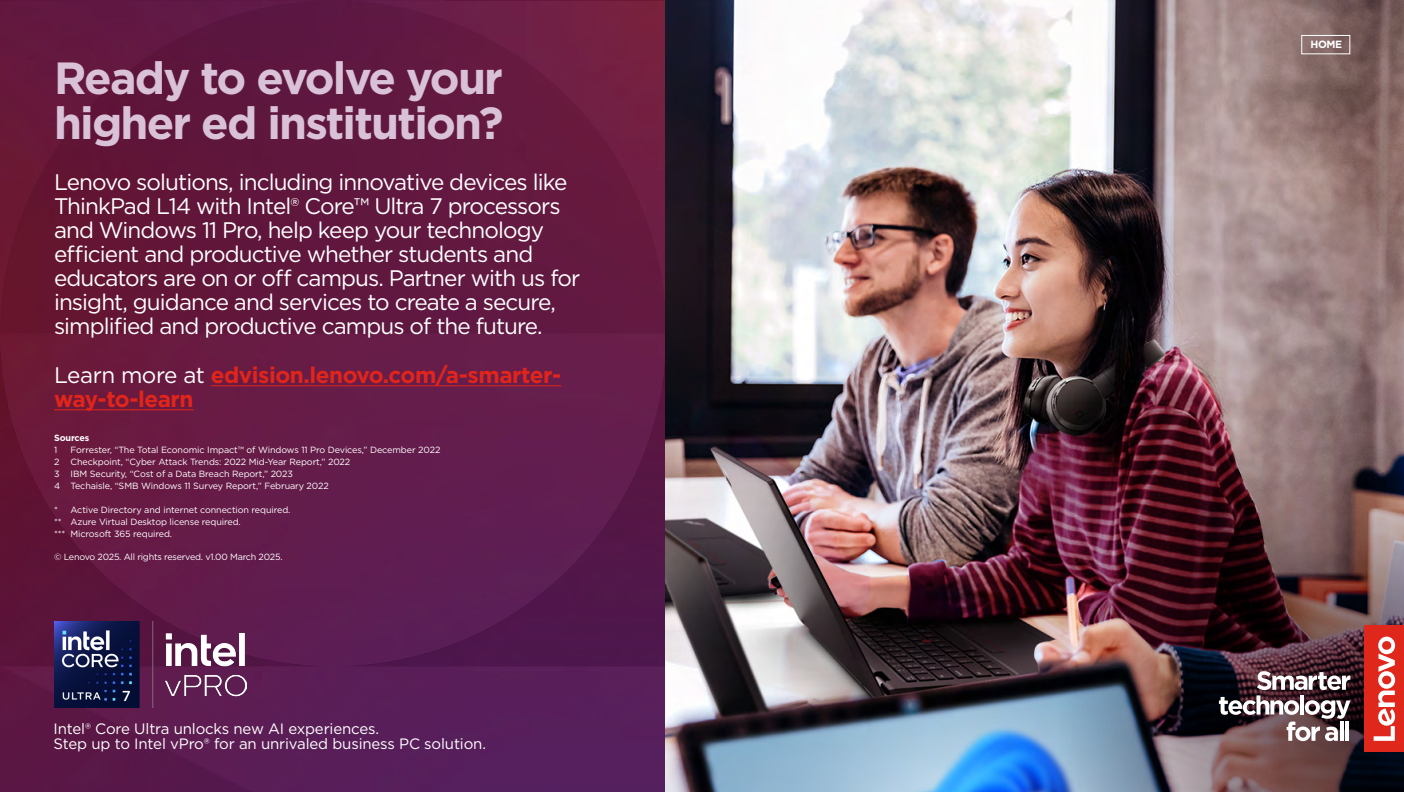
<style>
.page{position:relative;width:1404px;height:792px;background:#fff}
.page>*{position:absolute;margin:0;border:0;box-sizing:border-box;transform-origin:0 0}
.t1{font:700 45px/45px "Gotham";letter-spacing:-.04em;color:#d9c1d8}
.t2{font:22.5px/24px "Gotham";letter-spacing:-.04em;color:#fff}
.t3{font:700 22.5px/24px "Gotham";letter-spacing:-.02em;color:#e1251b}
.t4{font:15px/15px "Gotham";letter-spacing:-.01em;color:#fff}
.t5{font:700 10.5px "Gotham";color:#fff}
.t6{font:9px/12px "Gotham";letter-spacing:-.01em;color:#fff}
.t7{font:700 9px "Gotham";letter-spacing:-.01em;color:#fff}
.s1{font-weight:400;color:#fff}
</style>
<div class="page">
<img style="left:1px;top:0;width:1403px;height:792px">
<img style="left:1058px;top:441px;width:346px;height:351px">
<hr style="left:211px;top:385px;width:350px;height:1px;background:#e1251b">
<hr style="left:54px;top:409px;width:140px;height:1px;background:#e1251b">
<div style="left:1302px;top:35px;width:48px;height:19px;border:1px solid #fff"></div>
<svg style="left:1219px;top:671px;width:132px;height:70px"></svg>
<hr style="left:1340px;top:721px;width:4px;height:19px;background:#fff">
<hr style="left:1345px;top:721px;width:4px;height:19px;background:#fff">
<div style="left:1364px;top:625px;width:40px;height:126px;background:#df271c"></div>
<svg style="left:1374px;top:636px;width:21px;height:105px"></svg>
<img style="left:54px;top:621px;width:192px;height:86px">
<h1 class="t1" style="left:54px;top:55px;width:451px">Ready to evolve your higher ed institution?</h1>
<p class="t2" style="left:54px;top:169px;width:528px">Lenovo solutions, including innovative devices like ThinkPad L14 with Intel® Core™ Ultra 7 processors and Windows 11 Pro, help keep your technology efficient and productive whether students and educators are on or off campus. Partner with us for insight, guidance and services to create a secure, simplified and productive campus of the future.</p>
<h2 class="t3" style="left:54px;top:362px;width:509px"><span class="s1">Learn more at</span> edvision.lenovo.com/a-smarter&shy;way-to-learn</h2>
<p class="t7" style="left:54px;top:433px;width:37px">Sources</p>
<p class="t6" style="left:54px;top:444px;width:5px">1</p>
<p class="t6" style="left:54px;top:444px;width:388px;text-indent:16px">Forrester, “The Total Economic Impact™ of Windows 11 Pro Devices,” December 2022<br>2 Checkpoint, “Cyber Attack Trends: 2022 Mid-Year Report,” 2022<br>3 IBM Security, “Cost of a Data Breach Report,” 2023<br>4 Techaisle, “SMB Windows 11 Survey Report,” February 2022</p>
<p class="t6" style="left:54px;top:504px;width:238px">* Active Directory and internet connection required. ** Azure Virtual Desktop license required.<br>*** Microsoft 365 required.</p>
<p class="t6" style="left:54px;top:550px;width:230px">© Lenovo 2025. All rights reserved. v1.00 March 2025.</p>
<h3 class="t4" style="left:54px;top:721px;width:434px">Intel® Core Ultra unlocks new AI experiences.<br>Step up to Intel vPro® for an unrivaled business PC solution.</h3>
<p class="t5" style="left:1310px;top:38px;width:33px">HOME</p>
</div>
